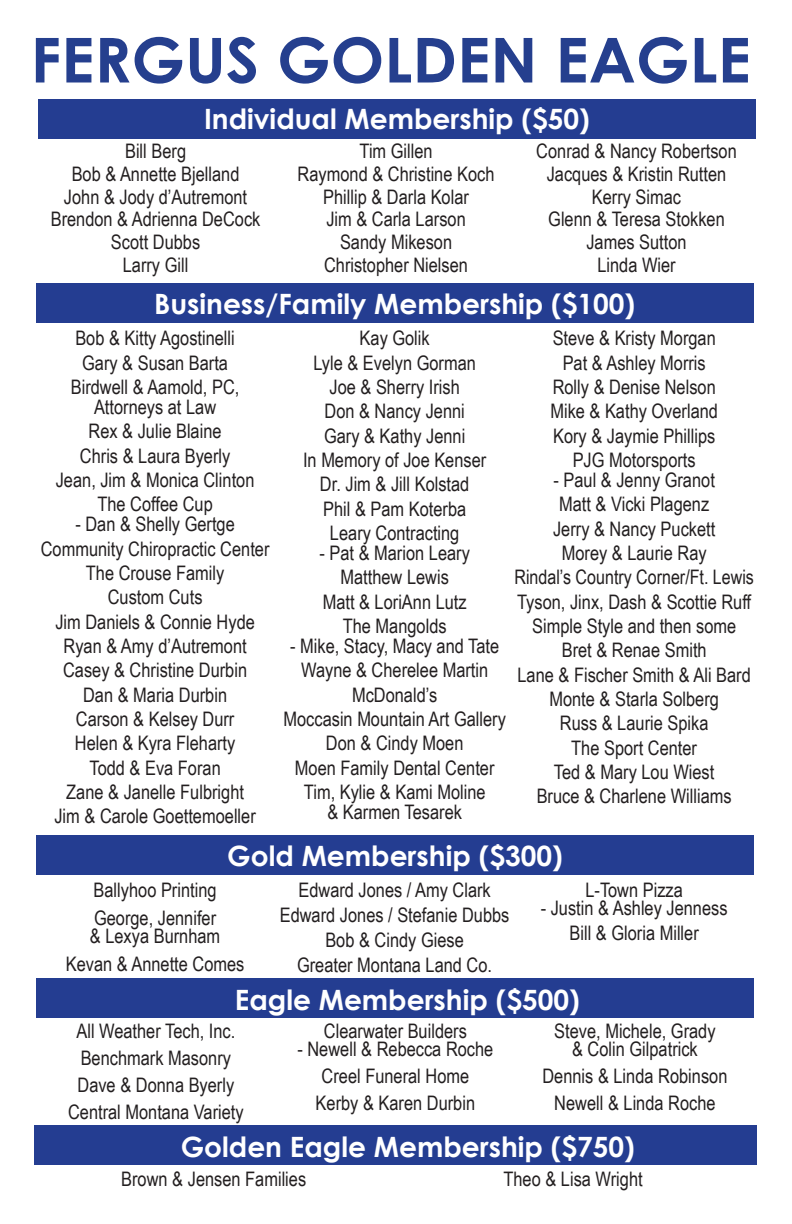
<style>
.page{position:relative;width:792px;height:1224px;background:#fff}
.page>*{position:absolute;margin:0;border:0;box-sizing:border-box;transform-origin:0 0}
.t1{font:700 62px "Century Gothic";color:#253f8e}
.t2{font:700 28px "Century Gothic";color:#fff}
.t3{font:20px/24.4px "Arial Narrow";color:#231f20;text-align:center}
</style>
<div class="page">
<div style="left:38px;top:99px;width:718px;height:39px;background:#243d91"></div>
<div style="left:36px;top:284px;width:718px;height:39px;background:#243d91"></div>
<div style="left:36px;top:836px;width:718px;height:39px;background:#243d91"></div>
<div style="left:36px;top:978px;width:718px;height:39px;background:#243d91"></div>
<div style="left:34px;top:1125px;width:723px;height:39px;background:#243d91"></div>
<p class="t1" style="left:30px;top:13px;width:722px">FERGUS GOLDEN EAGLE</p>
<p class="t2" style="left:204px;top:98px;width:387px">Individual Membership ($50)</p>
<p class="t3" style="left:51px;top:139px;width:211px;line-height:22.8px">Bill Berg<br>Bob &amp; Annette Bjelland<br>John &amp; Jody d’Autremont<br>Brendon &amp; Adrienna DeCock<br>Scott Dubbs<br>Larry Gill</p>
<p class="t3" style="left:298px;top:139px;width:198px;line-height:22.8px">Tim Gillen<br>Raymond &amp; Christine Koch<br>Phillip &amp; Darla Kolar<br>Jim &amp; Carla Larson<br>Sandy Mikeson<br>Christopher Nielsen</p>
<p class="t3" style="left:536px;top:139px;width:202px;line-height:22.8px">Conrad &amp; Nancy Robertson<br>Jacques &amp; Kristin Rutten<br>Kerry Simac<br>Glenn &amp; Teresa Stokken<br>James Sutton<br>Linda Wier</p>
<p class="t2" style="left:154px;top:282px;width:483px">Business/Family Membership ($100)</p>
<p class="t3" style="left:71px;top:325px;width:170px">Bob &amp; Kitty Agostinelli<br>Gary &amp; Susan Barta<br>Birdwell &amp; Aamold, PC,</p>
<p class="t3" style="left:56px;top:394px;width:200px">Attorneys at Law<br>Rex &amp; Julie Blaine<br>Chris &amp; Laura Byerly<br>Jean, Jim &amp; Monica Clinton<br>The Coffee Cup</p>
<p class="t3" style="left:41px;top:511px;width:230px">- Dan &amp; Shelly Gertge<br>Community Chiropractic Center<br>The Crouse Family<br>Custom Cuts<br>Jim Daniels &amp; Connie Hyde<br>Ryan &amp; Amy d’Autremont<br>Casey &amp; Christine Durbin<br>Dan &amp; Maria Durbin<br>Carson &amp; Kelsey Durr<br>Helen &amp; Kyra Fleharty<br>Todd &amp; Eva Foran<br>Zane &amp; Janelle Fulbright<br>Jim &amp; Carole Goettemoeller</p>
<p class="t3" style="left:303px;top:325px;width:185px">Kay Golik<br>Lyle &amp; Evelyn Gorman<br>Joe &amp; Sherry Irish<br>Don &amp; Nancy Jenni<br>Gary &amp; Kathy Jenni<br>In Memory of Joe Kenser<br>Dr. Jim &amp; Jill Kolstad<br>Phil &amp; Pam Koterba<br>Leary Contracting</p>
<p class="t3" style="left:320px;top:540px;width:152px">- Pat &amp; Marion Leary<br>Matthew Lewis<br>Matt &amp; LoriAnn Lutz<br>The Mangolds</p>
<p class="t3" style="left:284px;top:633px;width:224px">- Mike, Stacy, Macy and Tate<br>Wayne &amp; Cherelee Martin<br>McDonald’s<br>Moccasin Mountain Art Gallery<br>Don &amp; Cindy Moen<br>Moen Family Dental Center<br>Tim, Kylie &amp; Kami Moline</p>
<p class="t3" style="left:327px;top:799px;width:136px">&amp; Karmen Tesarek</p>
<p class="t3" style="left:550px;top:325px;width:169px">Steve &amp; Kristy Morgan<br>Pat &amp; Ashley Morris<br>Rolly &amp; Denise Nelson<br>Mike &amp; Kathy Overland<br>Kory &amp; Jaymie Phillips<br>PJG Motorsports</p>
<p class="t3" style="left:514px;top:467px;width:241px">- Paul &amp; Jenny Granot<br>Matt &amp; Vicki Plagenz<br>Jerry &amp; Nancy Puckett<br>Morey &amp; Laurie Ray<br>Rindal’s Country Corner/Ft. Lewis<br>Tyson, Jinx, Dash &amp; Scottie Ruff<br>Simple Style and then some<br>Bret &amp; Renae Smith<br>Lane &amp; Fischer Smith &amp; Ali Bard<br>Monte &amp; Starla Solberg<br>Russ &amp; Laurie Spika<br>The Sport Center<br>Ted &amp; Mary Lou Wiest<br>Bruce &amp; Charlene Williams</p>
<p class="t2" style="left:227px;top:835px;width:337px">Gold Membership ($300)</p>
<p class="t3" style="left:94px;top:875px;width:125px;line-height:28px;text-align:left">Ballyhoo Printing<br>George, Jennifer</p>
<p class="t3" style="left:66px;top:921px;width:180px;line-height:28px">&amp; Lexya Burnham<br>Kevan &amp; Annette Comes</p>
<p class="t3" style="left:280px;top:876px;width:231px;line-height:25.2px">Edward Jones / Amy Clark<br>Edward Jones / Stefanie Dubbs<br>Bob &amp; Cindy Giese<br>Greater Montana Land Co.</p>
<p class="t3" style="left:585px;top:877px;width:99px">L-Town Pizza</p>
<p class="t3" style="left:541px;top:894px;width:188px;line-height:25.2px">- Justin &amp; Ashley Jenness<br>Bill &amp; Gloria Miller</p>
<p class="t2" style="left:235px;top:978px;width:346px">Eagle Membership ($500)</p>
<p class="t3" style="left:68px;top:1017px;width:177px;line-height:27px">All Weather Tech, Inc.<br>Benchmark Masonry<br>Dave &amp; Donna Byerly<br>Central Montana Variety</p>
<p class="t3" style="left:324px;top:1018px;width:145px">Clearwater Builders</p>
<p class="t3" style="left:297px;top:1035px;width:197px;line-height:27px">- Newell &amp; Rebecca Roche<br>Creel Funeral Home<br>Kerby &amp; Karen Durbin</p>
<p class="t3" style="left:554px;top:1021px;width:163px;line-height:18px">Steve, Michele, Grady &amp; Colin Gilpatrick</p>
<p class="t3" style="left:542px;top:1062px;width:187px;line-height:27px">Dennis &amp; Linda Robinson<br>Newell &amp; Linda Roche</p>
<p class="t2" style="left:181px;top:1126px;width:456px">Golden Eagle Membership ($750)</p>
<p class="t3" style="left:121px;top:1166px;width:187px">Brown &amp; Jensen Families</p>
<p class="t3" style="left:504px;top:1166px;width:141px">Theo &amp; Lisa Wright</p>
</div>
